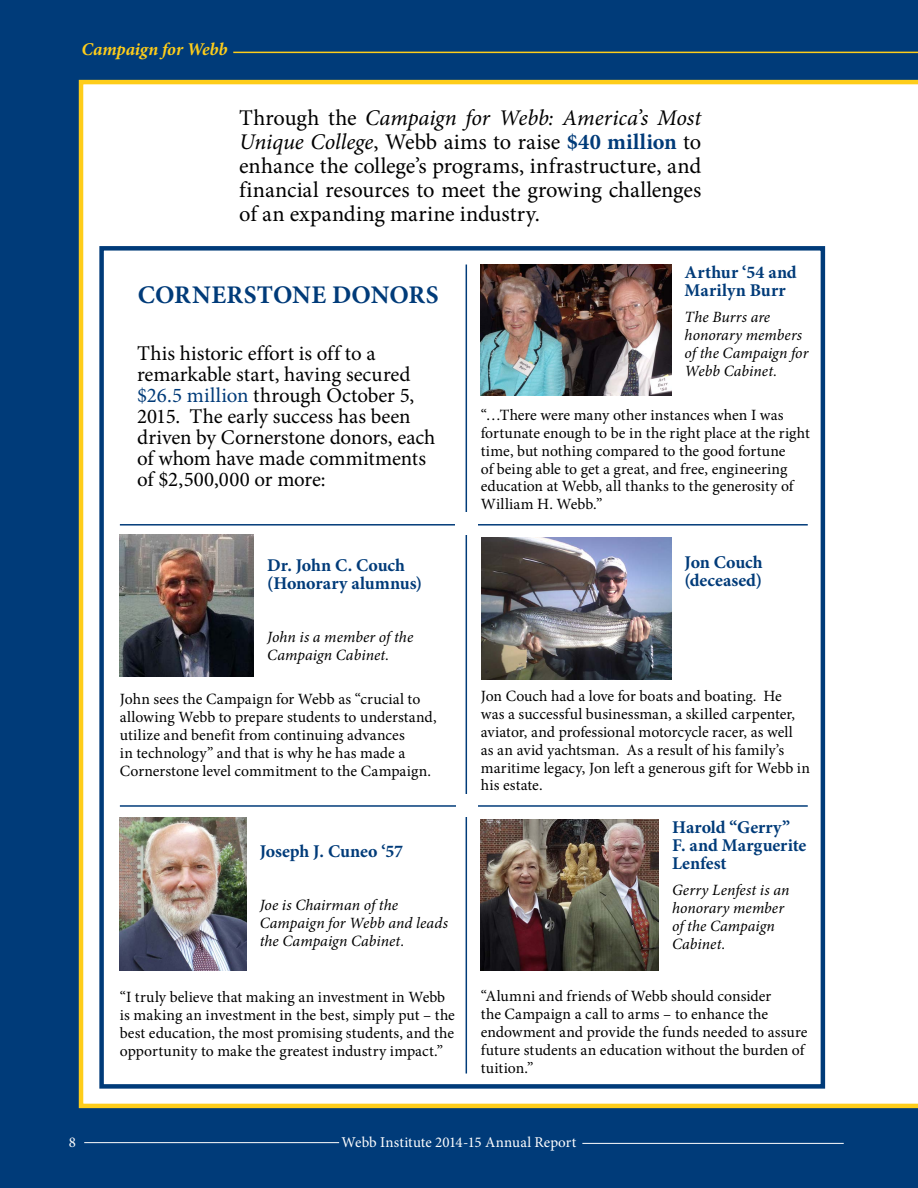
<style>
.page{position:relative;width:918px;height:1188px;background:#003b79}
.page>*{position:absolute;margin:0;border:0;box-sizing:border-box;transform-origin:0 0}
.t1{font:700 25.35px "Minion Pro";letter-spacing:.02em;color:#003b79}
.t2{font:22.5px/24px "Minion Pro";color:#000;text-align:justify}
.t3{font:21px/21px "Minion Pro";letter-spacing:-.005em;color:#000}
.t4{font:700 18px/18px "Minion Pro";letter-spacing:-.005em;color:#003b79}
.t5{font:italic 700 18px "Minion Pro";letter-spacing:-.01em;color:#fecd1a}
.t6{font:15.75px/18px "Minion Pro";letter-spacing:.005em;color:#000}
.t7{font:italic 15.75px/18px "Minion Pro";letter-spacing:.005em;color:#000}
.t8{font:15px "Minion Pro";letter-spacing:.005em;color:#fff}
.s1{font-style:italic}
.s2{font-weight:700;color:#003b79}
.s3{color:#003b79}
</style>
<div class="page">
<hr style="left:84px;top:1142px;width:255px;height:1px;background:#fff">
<hr style="left:582px;top:1143px;width:262px;height:1px;background:#fff">
<div style="left:79px;top:80px;width:839px;height:1028px;background:#fff"></div>
<div style="left:99px;top:246px;width:726px;height:843px;border:4px solid #003b79"></div>
<img style="left:481px;top:820px;width:178px;height:151px">
<img style="left:481px;top:264px;width:190px;height:131px">
<img style="left:120px;top:535px;width:134px;height:141px">
<img style="left:120px;top:818px;width:126px;height:153px">
<hr style="left:233px;top:52px;width:685px;height:1px;background:#fecd1a">
<img style="left:481px;top:538px;width:190px;height:141px">
<hr style="left:120px;top:805px;width:688px;height:2px;background:#003b79">
<hr style="left:466px;top:265px;width:1px;height:809px;background:#003b79">
<hr style="left:120px;top:524px;width:688px;height:2px;background:#003b79">
<div style="left:455px;top:513px;width:23px;height:22px;background:#fff"></div>
<div style="left:456px;top:794px;width:22px;height:22px;background:#fff"></div>
<p class="t5" style="left:82px;top:37px;width:147px">Campaign for Webb</p>
<h2 class="t2" style="left:239px;top:106px;width:464px">Through the <span class="s1">Campaign for Webb: America’s Most Unique College</span>, Webb aims to raise <span class="s2">$40 million</span> to enhance the college’s programs, infrastructure, and financial resources to meet the growing challenges of an expanding marine industry.</h2>
<h1 class="t1" style="left:138px;top:277px;width:302px">Cornerstone Donors</h1>
<h3 class="t3" style="left:137px;top:343px;width:300px">This historic effort is off to a remarkable start, having secured <span class="s3">$26.5 million</span> through October 5,<br>2015. The early success has been driven by Cornerstone donors, each of whom have made commitments of $2,500,000 or more:</h3>
<p class="t4" style="left:267px;top:556px;width:156px">Dr. John C. Couch (Honorary alumnus)</p>
<p class="t7" style="left:267px;top:628px;width:147px">John is a member of the<br>Campaign Cabinet.</p>
<p class="t6" style="left:120px;top:690px;width:318px">John sees the Campaign for Webb as “crucial to allowing Webb to prepare students to understand, utilize and benefit from continuing advances<br>in technology” and that is why he has made a Cornerstone level commitment to the Campaign.</p>
<p class="t4" style="left:260px;top:842px;width:145px">Joseph J. Cuneo ‘57</p>
<p class="t7" style="left:260px;top:896px;width:190px">Joe is Chairman of the<br>Campaign for Webb and leads the Campaign Cabinet.</p>
<p class="t6" style="left:120px;top:988px;width:337px">“I truly believe that making an investment in Webb is making an investment in the best, simply put – the best education, the most promising students, and the opportunity to make the greatest industry impact.”</p>
<p class="t4" style="left:685px;top:263px;width:114px">Arthur ‘54 and<br>Marilyn Burr</p>
<p class="t7" style="left:685px;top:308px;width:125px">The Burrs are honorary members of the Campaign for<br>Webb Cabinet.</p>
<p class="t6" style="left:481px;top:406px;width:331px">“…There were many other instances when I was fortunate enough to be in the right place at the right time, but nothing compared to the good fortune<br>of being able to get a great, and free, engineering education at Webb, all thanks to the generosity of William H. Webb.”</p>
<p class="t4" style="left:685px;top:553px;width:80px">Jon Couch (deceased)</p>
<p class="t6" style="left:481px;top:687px;width:331px">Jon Couch had a love for boats and boating. He<br>was a successful businessman, a skilled carpenter, aviator, and professional motorcycle racer, as well<br>as an avid yachtsman. As a result of his family’s maritime legacy, Jon left a generous gift for Webb in his estate.</p>
<p class="t4" style="left:672px;top:818px;width:136px">Harold “Gerry”<br>F. and Marguerite<br>Lenfest</p>
<p class="t7" style="left:672px;top:881px;width:119px">Gerry Lenfest is an honorary member of the Campaign<br>Cabinet.</p>
<p class="t6" style="left:481px;top:988px;width:328px">“Alumni and friends of Webb should consider<br>the Campaign a call to arms – to enhance the endowment and provide the funds needed to assure future students an education without the burden of tuition.”</p>
<p class="t8" style="left:69px;top:1132px;width:9px">8</p>
<p class="t8" style="left:342px;top:1132px;width:236px">Webb Institute 2014-15 Annual Report</p>
</div>
